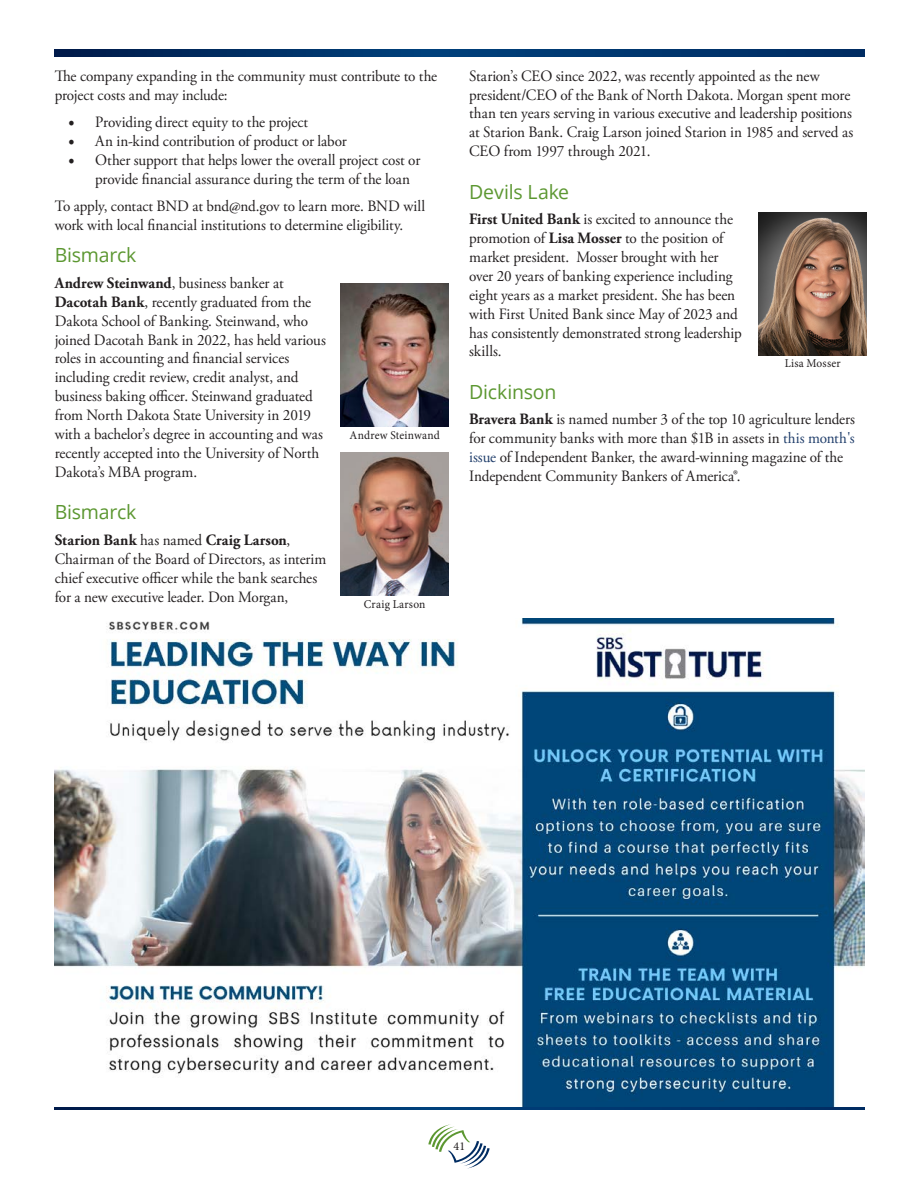
<style>
.page{position:relative;width:918px;height:1188px;background:#fff}
.page>*{position:absolute;margin:0;border:0;box-sizing:border-box;transform-origin:0 0}
.Body_text{font:19.5px "Open Sans";letter-spacing:-.01em;color:#5c9731}
.t1{font:15.75px/18.9px "Adobe Garamond Pro";letter-spacing:-.005em;color:#231f20;scale:.96 1}
.Happening_Names{font:12px "Minion Pro";letter-spacing:.02em;color:#231f20;scale:.95 1}
.Happening_Names-2{font:12px "Minion Pro";letter-spacing:.02em;color:#231f20}
.s1{font-family:"Minion Pro";font-size:18px}
.s2{font-weight:700}
.s3{color:#203e6b}
</style>
<div class="page">
<svg style="left:428px;top:1124px;width:62px;height:45px"></svg>
<svg style="left:55px;top:49px;width:810px;height:8px;background:#003269"></svg>
<svg style="left:54px;top:1107px;width:811px;height:3px;background:#003269"></svg>
<img style="left:341px;top:284px;width:108px;height:143px">
<img style="left:341px;top:452px;width:108px;height:143px">
<img style="left:759px;top:212px;width:108px;height:143px">
<img style="left:55px;top:619px;width:810px;height:488px">
<p class="t1" style="left:55px;top:67px;width:400px">The company expanding in the community must contribute to the project costs and may include:</p>
<p class="t1" style="left:68px;top:113px;width:251px"><span class="s1">•</span> Providing direct equity to the project</p>
<p class="t1" style="left:68px;top:132px;width:292px"><span class="s1">•</span> An in-kind contribution of product or labor</p>
<p class="t1" style="left:95px;top:151px;width:340px;text-indent:-27px"><span class="s1">•</span> Other support that helps lower the overall project cost or provide financial assurance during the term of the loan</p>
<p class="t1" style="left:55px;top:197px;width:387px">To apply, contact BND at bnd@nd.gov to learn more. BND will work with local financial institutions to determine eligibility.</p>
<p class="Body_text" style="left:55px;top:242px;width:83px">Bismarck</p>
<p class="t1" style="left:55px;top:274px;width:284px"><span class="s2">Andrew Steinwand</span>, business banker at <span class="s2">Dacotah Bank</span>, recently graduated from the Dakota School of Banking. Steinwand, who joined Dacotah Bank in 2022, has held various roles in accounting and financial services including credit review, credit analyst, and business baking officer. Steinwand graduated from North Dakota State University in 2019 with a bachelor’s degree in accounting and was recently accepted into the University of North Dakota’s MBA program.</p>
<p class="Body_text" style="left:55px;top:499px;width:83px">Bismarck</p>
<p class="t1" style="left:55px;top:531px;width:285px"><span class="s2">Starion Bank</span> has named <span class="s2">Craig Larson</span>, Chairman of the Board of Directors, as interim chief executive officer while the bank searches for a new executive leader. Don Morgan,</p>
<p class="Happening_Names" style="left:350px;top:427px;width:96px">Andrew Steinwand</p>
<p class="Happening_Names" style="left:364px;top:596px;width:66px">Craig Larson</p>
<p class="t1" style="left:469px;top:67px;width:402px">Starion’s CEO since 2022, was recently appointed as the new president/CEO of the Bank of North Dakota. Morgan spent more than ten years serving in various executive and leadership positions at Starion Bank. Craig Larson joined Starion in 1985 and served as CEO from 1997 through 2021.</p>
<p class="Body_text" style="left:469px;top:178px;width:102px">Devils Lake</p>
<p class="t1" style="left:469px;top:210px;width:286px"><span class="s2">First United Bank</span> is excited to announce the promotion of <span class="s2">Lisa Mosser</span> to the position of market president. Mosser brought with her over 20 years of banking experience including eight years as a market president. She has been with First United Bank since May of 2023 and has consistently demonstrated strong leadership skills.</p>
<p class="Body_text" style="left:469px;top:378px;width:89px">Dickinson</p>
<p class="t1" style="left:469px;top:411px;width:403px"><span class="s2">Bravera Bank</span> is named number 3 of the top 10 agriculture lenders for community banks with more than $1B in assets in <span class="s3">this month's issue</span> of Independent Banker, the award-winning magazine of the Independent Community Bankers of America®.</p>
<p class="Happening_Names" style="left:785px;top:356px;width:60px">Lisa Mosser</p>
<p class="Happening_Names-2" style="left:454px;top:1138px;width:13px">41</p>
</div>
